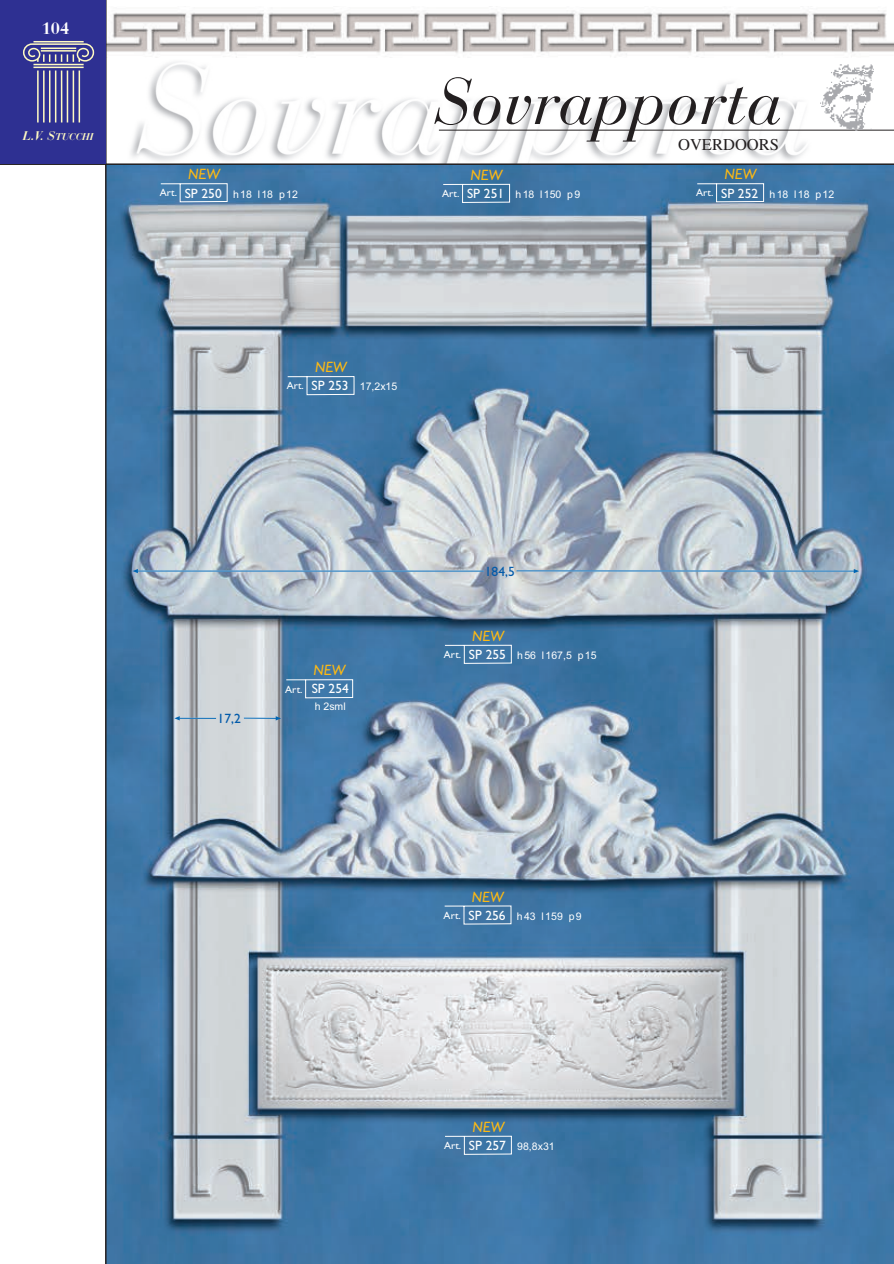
<style>
.page{position:relative;width:894px;height:1264px;background:#fff}
.page>*{position:absolute;margin:0;border:0;box-sizing:border-box;transform-origin:0 0}
.t1{font:italic 65.1px "Bauer Bodoni";color:#231f20}
.t2{font:16.5px "Times";color:#231f20}
.t3{font:700 16.5px "Bauer Bodoni";color:#fff}
.t4{font:italic 15px "Gill Sans";color:#fcb914}
.t5{font:13.5px "Gill Sans";color:#fff}
.t6{font:13.5px "Gill Sans";color:#015aaa}
.t7{font:10.5px "Arial";color:#fff}
.t8{font:italic 700 9.75px "Bauer Bodoni";color:#fffac2}
.s1{font-size:12.45px}
.s2{font-family:"Gill Sans"}
.s3{font-family:"Gill Sans";font-size:13.5px}
.s4{font-size:10.5px}
</style>
<div class="page">
<img style="left:106px;top:59px;width:714px;height:104px">
<img style="left:106px;top:6px;width:787px;height:53px">
<img style="left:106px;top:165px;width:787px;height:1099px">
<hr style="left:439px;top:130px;width:454px;height:1px;background:#231f20">
<hr style="left:0;top:163px;width:893px;height:2px;background:#231f20">
<hr style="left:105px;top:0;width:1px;height:1264px;background:#231f20">
<div style="left:0;top:0;width:106px;height:164px;background:#2e3092"></div>
<img style="left:820px;top:64px;width:54px;height:66px">
<hr style="left:49px;top:71px;width:1px;height:51px;background:#fffac2">
<hr style="left:55px;top:71px;width:1px;height:51px;background:#fffac2">
<hr style="left:61px;top:71px;width:1px;height:51px;background:#fffac2">
<hr style="left:43px;top:71px;width:2px;height:51px;background:#fffac2">
<hr style="left:37px;top:71px;width:2px;height:51px;background:#fffac2">
<hr style="left:67px;top:71px;width:1px;height:51px;background:#fffac2">
<hr style="left:73px;top:71px;width:1px;height:51px;background:#fffac2">
<hr style="left:79px;top:71px;width:1px;height:51px;background:#fffac2">
<hr style="left:33px;top:64px;width:51px;height:1px;background:#fffac2">
<hr style="left:33px;top:67px;width:51px;height:1px;background:#fffac2">
<svg style="left:23px;top:43px;width:72px;height:19px"></svg>
<hr style="left:33px;top:41px;width:51px;height:1px;background:#fffac2">
<svg style="left:160px;top:183px;width:68px;height:20px"></svg>
<svg style="left:442px;top:184px;width:68px;height:19px"></svg>
<svg style="left:696px;top:183px;width:68px;height:20px"></svg>
<svg style="left:287px;top:376px;width:67px;height:19px"></svg>
<svg style="left:285px;top:679px;width:68px;height:20px"></svg>
<hr style="left:179px;top:718px;width:37px;height:1px;background:#0166b3">
<svg style="left:174px;top:716px;width:6px;height:4px"></svg>
<hr style="left:244px;top:718px;width:32px;height:1px;background:#0166b3">
<svg style="left:275px;top:716px;width:6px;height:4px"></svg>
<svg style="left:444px;top:644px;width:68px;height:20px"></svg>
<hr style="left:137px;top:571px;width:346px;height:1px;background:#0166b3">
<svg style="left:132px;top:569px;width:6px;height:4px"></svg>
<hr style="left:516px;top:571px;width:337px;height:1px;background:#0166b3">
<svg style="left:853px;top:569px;width:5px;height:4px"></svg>
<svg style="left:443px;top:905px;width:68px;height:20px"></svg>
<svg style="left:444px;top:1135px;width:68px;height:20px"></svg>
<h2 class="t3" style="left:42px;top:19px;width:29px">104</h2>
<p class="t8" style="left:23px;top:130px;width:72px"><span class="s1">L.V. S</span>TUCCHI</p>
<h3 class="t4" style="left:188px;top:166px;width:33px">NEW</h3>
<p class="t7" style="left:160px;top:188px;width:139px"><span class="s2">Art.</span> <span class="s3">SP 250</span> h 18 l 18 p 12</p>
<h1 class="t1" style="left:435px;top:62px;width:349px">Sovrapporta</h1>
<h2 class="t2" style="left:678px;top:136px;width:102px">OVERDOORS</h2>
<h3 class="t4" style="left:470px;top:166px;width:33px">NEW</h3>
<p class="t7" style="left:442px;top:189px;width:139px"><span class="s2">Art.</span> <span class="s3">SP 251</span> h 18 l 150 p 9</p>
<h3 class="t4" style="left:724px;top:166px;width:33px">NEW</h3>
<p class="t7" style="left:696px;top:188px;width:139px"><span class="s2">Art.</span> <span class="s3">SP 252</span> h 18 l 18 p 12</p>
<h3 class="t4" style="left:315px;top:359px;width:33px">NEW</h3>
<p class="t7" style="left:286px;top:381px;width:112px"><span class="s2">Art.</span> <span class="s3">SP 253</span> 17,2x15</p>
<p class="t6" style="left:217px;top:710px;width:25px">17,2</p>
<h3 class="t4" style="left:313px;top:662px;width:33px">NEW</h3>
<p class="t5" style="left:285px;top:681px;width:65px"><span class="s4">Art.</span> SP 254</p>
<p class="t7" style="left:315px;top:700px;width:32px">h 2sml</p>
<p class="t6" style="left:484px;top:563px;width:31px">184,5</p>
<h3 class="t4" style="left:472px;top:627px;width:33px">NEW</h3>
<p class="t7" style="left:444px;top:650px;width:154px"><span class="s2">Art.</span> <span class="s3">SP 255</span> h 56 l 167,5 p 15</p>
<h3 class="t4" style="left:472px;top:888px;width:33px">NEW</h3>
<p class="t7" style="left:443px;top:910px;width:139px"><span class="s2">Art.</span> <span class="s3">SP 256</span> h 43 l 159 p 9</p>
<h3 class="t4" style="left:472px;top:1118px;width:33px">NEW</h3>
<p class="t7" style="left:444px;top:1140px;width:112px"><span class="s2">Art.</span> <span class="s3">SP 257</span> 98,8x31</p>
</div>
